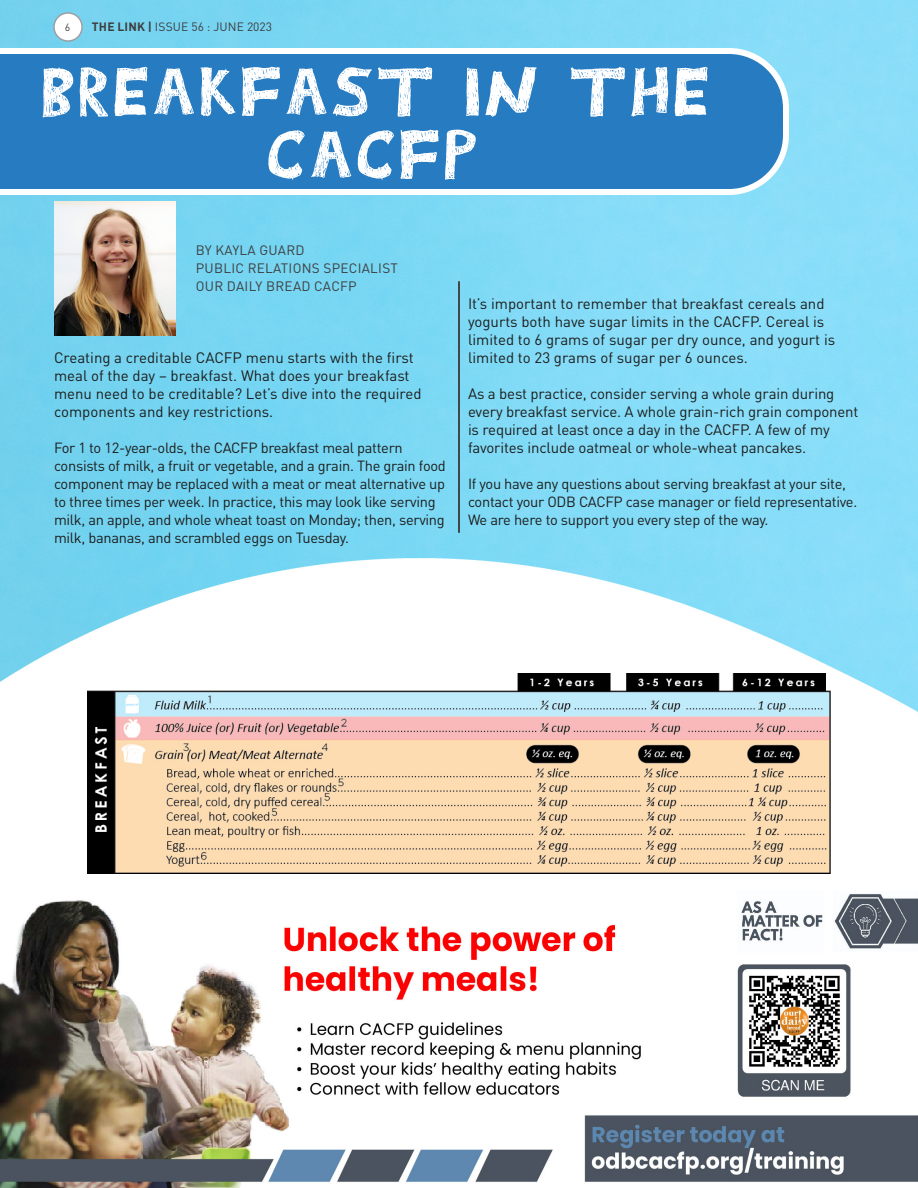
<style>
.page{position:relative;width:918px;height:1188px;background:#fff}
.page>*{position:absolute;margin:0;border:0;box-sizing:border-box;transform-origin:0 0}
.t1{font:700 72px/63px "Childhood";letter-spacing:.05em;color:#fff;text-align:center}
.t2{font:15px/18px "DIN Pro";letter-spacing:-.005em;color:#1d1e1e}
.t3{font:14.7px/18px "DIN Pro";letter-spacing:-.02em;color:#1d1e1e}
.t4{font:13.5px/18px "DIN Pro";letter-spacing:.02em;color:#3e3e3f}
.t5{font:12px "DIN Pro";letter-spacing:.015em;color:#3e3e3f}
.t6{font:10.5px "DIN Pro";color:#3e3e3f}
.s1{font-weight:700}
</style>
<div class="page">
<img style="left:0;top:0;width:918px;height:874px">
<img style="left:0;top:894px;width:918px;height:294px">
<img style="left:88px;top:673px;width:742px;height:201px">
<svg style="left:0;top:45px;width:792px;height:153px;background:#3d8ac7"></svg>
<hr style="left:458px;top:281px;width:2px;height:252px;background:#3e3e3f">
<img style="left:54px;top:201px;width:122px;height:135px">
<div style="left:54px;top:13px;width:28px;height:28px;background:#fff;border-radius:50%"></div>
<div style="left:53px;top:12px;width:30px;height:30px;border:2px solid #9d9fa2;border-radius:50%"></div>
<p class="t6" style="left:65px;top:19px;width:7px">6</p>
<p class="t5" style="left:92px;top:17px;width:181px"><span class="s1">THE LINK |</span> ISSUE 56 : JUNE 2023</p>
<h1 class="t1" style="left:41px;top:60px;width:670px">BREAKFAST IN THE<br>CACFP</h1>
<p class="t4" style="left:196px;top:240px;width:204px">BY KAYLA GUARD<br>PUBLIC RELATIONS SPECIALIST<br>OUR DAILY BREAD CACFP</p>
<p class="t2" style="left:54px;top:347px;width:369px">Creating a creditable CACFP menu starts with the first meal of the day – breakfast. What does your breakfast menu need to be creditable? Let’s dive into the required components and key restrictions.</p>
<p class="t3" style="left:54px;top:437px;width:393px">For 1 to 12-year-olds, the CACFP breakfast meal pattern consists of milk, a fruit or vegetable, and a grain. The grain food component may be replaced with a meat or meat alternative up to three times per week. In practice, this may look like serving milk, an apple, and whole wheat toast on Monday; then, serving milk, bananas, and scrambled eggs on Tuesday.</p>
<p class="t2" style="left:468px;top:293px;width:369px">It’s important to remember that breakfast cereals and yogurts both have sugar limits in the CACFP. Cereal is limited to 6 grams of sugar per dry ounce, and yogurt is limited to 23 grams of sugar per 6 ounces.</p>
<p class="t2" style="left:468px;top:383px;width:392px">As a best practice, consider serving a whole grain during every breakfast service. A whole grain-rich grain component is required at least once a day in the CACFP. A few of my favorites include oatmeal or whole-wheat pancakes.</p>
<p class="t3" style="left:468px;top:473px;width:391px">If you have any questions about serving breakfast at your site, contact your ODB CACFP case manager or field representative.<br>We are here to support you every step of the way.</p>
</div>
